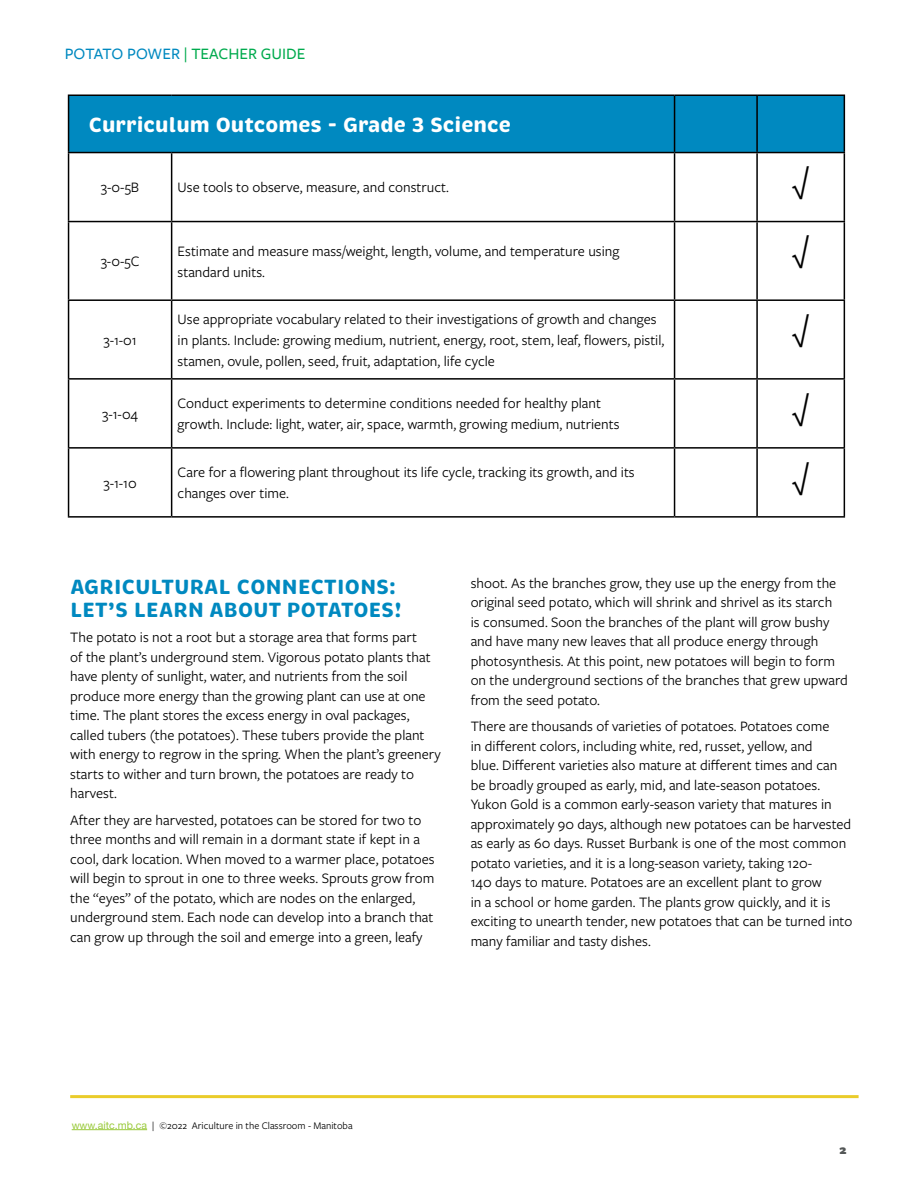
<style>
.page{position:relative;width:918px;height:1188px;background:#fff}
.page>*{position:absolute;margin:0;border:0;box-sizing:border-box;transform-origin:0 0}
.t1{font:33px "Avenir";color:#000}
.t2{font:700 21px/22.5px "Brevia";letter-spacing:.015em;color:#0089c0}
.t3{font:700 21px "Brevia";color:#fff}
.t4{font:500 16.5px "Freight Sans Pro";color:#00ab4e}
.t5{font:15px/19.5px "Freight Sans Pro";color:#000}
.t6{font:900 13.5px "Freight Sans Pro";color:#545757}
.t7{font:10.5px "Freight Sans Pro";color:#000}
.s1{color:#0089c0}
.s2{font-family:"Helvetica Neue";color:#9aca3c}
</style>
<div class="page">
<div style="left:69px;top:96px;width:775px;height:56px;background:#0089c0"></div>
<hr style="left:68px;top:94px;width:104px;height:2px;background:#000">
<hr style="left:68px;top:96px;width:1px;height:56px;background:#000">
<hr style="left:172px;top:94px;width:503px;height:2px;background:#000">
<hr style="left:675px;top:94px;width:82px;height:2px;background:#000">
<hr style="left:674px;top:96px;width:1px;height:56px;background:#000">
<hr style="left:757px;top:94px;width:88px;height:2px;background:#000">
<hr style="left:756px;top:96px;width:2px;height:56px;background:#000">
<hr style="left:844px;top:96px;width:1px;height:56px;background:#000">
<hr style="left:68px;top:152px;width:104px;height:1px;background:#000">
<hr style="left:68px;top:153px;width:1px;height:68px;background:#000">
<hr style="left:172px;top:152px;width:503px;height:1px;background:#000">
<hr style="left:171px;top:153px;width:1px;height:68px;background:#000">
<hr style="left:675px;top:152px;width:82px;height:1px;background:#000">
<hr style="left:674px;top:153px;width:1px;height:68px;background:#000">
<hr style="left:757px;top:152px;width:88px;height:1px;background:#000">
<hr style="left:756px;top:153px;width:2px;height:68px;background:#000">
<hr style="left:844px;top:153px;width:1px;height:68px;background:#000">
<hr style="left:68px;top:221px;width:104px;height:1px;background:#000">
<hr style="left:68px;top:222px;width:1px;height:77px;background:#000">
<hr style="left:172px;top:221px;width:503px;height:1px;background:#000">
<hr style="left:171px;top:222px;width:1px;height:77px;background:#000">
<hr style="left:675px;top:221px;width:82px;height:1px;background:#000">
<hr style="left:674px;top:222px;width:1px;height:77px;background:#000">
<hr style="left:757px;top:221px;width:88px;height:1px;background:#000">
<hr style="left:756px;top:222px;width:2px;height:77px;background:#000">
<hr style="left:844px;top:222px;width:1px;height:77px;background:#000">
<hr style="left:68px;top:299px;width:104px;height:2px;background:#000">
<hr style="left:68px;top:301px;width:1px;height:77px;background:#000">
<hr style="left:172px;top:299px;width:503px;height:2px;background:#000">
<hr style="left:171px;top:301px;width:1px;height:77px;background:#000">
<hr style="left:675px;top:299px;width:82px;height:2px;background:#000">
<hr style="left:674px;top:301px;width:1px;height:77px;background:#000">
<hr style="left:757px;top:299px;width:88px;height:2px;background:#000">
<hr style="left:756px;top:301px;width:2px;height:77px;background:#000">
<hr style="left:844px;top:301px;width:1px;height:77px;background:#000">
<hr style="left:68px;top:378px;width:104px;height:2px;background:#000">
<hr style="left:68px;top:380px;width:1px;height:67px;background:#000">
<hr style="left:172px;top:378px;width:503px;height:2px;background:#000">
<hr style="left:171px;top:380px;width:1px;height:67px;background:#000">
<hr style="left:675px;top:378px;width:82px;height:2px;background:#000">
<hr style="left:674px;top:380px;width:1px;height:67px;background:#000">
<hr style="left:757px;top:378px;width:88px;height:2px;background:#000">
<hr style="left:756px;top:380px;width:2px;height:67px;background:#000">
<hr style="left:844px;top:380px;width:1px;height:67px;background:#000">
<hr style="left:68px;top:447px;width:104px;height:2px;background:#000">
<hr style="left:68px;top:449px;width:1px;height:67px;background:#000">
<hr style="left:172px;top:447px;width:503px;height:2px;background:#000">
<hr style="left:171px;top:449px;width:1px;height:67px;background:#000">
<hr style="left:675px;top:447px;width:82px;height:2px;background:#000">
<hr style="left:674px;top:449px;width:1px;height:67px;background:#000">
<hr style="left:757px;top:447px;width:88px;height:2px;background:#000">
<hr style="left:756px;top:449px;width:2px;height:67px;background:#000">
<hr style="left:844px;top:449px;width:1px;height:67px;background:#000">
<hr style="left:68px;top:516px;width:104px;height:2px;background:#000">
<hr style="left:172px;top:516px;width:503px;height:2px;background:#000">
<hr style="left:675px;top:516px;width:82px;height:2px;background:#000">
<hr style="left:757px;top:516px;width:88px;height:2px;background:#000">
<hr style="left:70px;top:1095px;width:789px;height:3px;background:#eacc2a">
<hr style="left:72px;top:1129px;width:75px;height:1px;background:#9aca3c">
<p class="t4" style="left:65px;top:42px;width:242px"><span class="s1">POTATO POWER</span> | TEACHER GUIDE</p>
<h2 class="t3" style="left:89px;top:112px;width:424px">Curriculum Outcomes - Grade 3 Science</h2>
<p class="t5" style="left:101px;top:177px;width:40px">3-0-5B</p>
<p class="t5" style="left:178px;top:177px;width:273px">Use tools to observe, measure, and construct.</p>
<h1 class="t1" style="left:793px;top:161px;width:18px">√</h1>
<p class="t5" style="left:101px;top:251px;width:40px">3-0-5C</p>
<p class="t5" style="left:178px;top:240px;width:443px;line-height:21px">Estimate and measure mass/weight, length, volume, and temperature using standard units.</p>
<h1 class="t1" style="left:793px;top:230px;width:18px">√</h1>
<p class="t5" style="left:103px;top:329px;width:35px">3-1-01</p>
<p class="t5" style="left:102px;top:403px;width:37px">3-1-04</p>
<p class="t5" style="left:103px;top:472px;width:35px">3-1-10</p>
<p class="t5" style="left:178px;top:308px;width:488px;line-height:21px">Use appropriate vocabulary related to their investigations of growth and changes in plants. Include: growing medium, nutrient, energy, root, stem, leaf, flowers, pistil, stamen, ovule, pollen, seed, fruit, adaptation, life cycle</p>
<h1 class="t1" style="left:793px;top:309px;width:18px">√</h1>
<p class="t5" style="left:178px;top:392px;width:443px;line-height:21px">Conduct experiments to determine conditions needed for healthy plant growth. Include: light, water, air, space, warmth, growing medium, nutrients</p>
<h1 class="t1" style="left:793px;top:388px;width:18px">√</h1>
<p class="t5" style="left:178px;top:461px;width:459px;line-height:21px">Care for a flowering plant throughout its life cycle, tracking its growth, and its changes over time.</p>
<h1 class="t1" style="left:793px;top:457px;width:18px">√</h1>
<h2 class="t2" style="left:70px;top:576px;width:333px">AGRICULTURAL CONNECTIONS:<br>LET’S LEARN ABOUT POTATOES!</h2>
<p class="t5" style="left:70px;top:627px;width:372px">The potato is not a root but a storage area that forms part<br>of the plant’s underground stem. Vigorous potato plants that have plenty of sunlight, water, and nutrients from the soil produce more energy than the growing plant can use at one time. The plant stores the excess energy in oval packages, called tubers (the potatoes). These tubers provide the plant with energy to regrow in the spring. When the plant’s greenery starts to wither and turn brown, the potatoes are ready to harvest.</p>
<p class="t5" style="left:70px;top:810px;width:366px">After they are harvested, potatoes can be stored for two to three months and will remain in a dormant state if kept in a cool, dark location. When moved to a warmer place, potatoes will begin to sprout in one to three weeks. Sprouts grow from the “eyes” of the potato, which are nodes on the enlarged, underground stem. Each node can develop into a branch that can grow up through the soil and emerge into a green, leafy</p>
<p class="t5" style="left:471px;top:573px;width:379px">shoot. As the branches grow, they use up the energy from the original seed potato, which will shrink and shrivel as its starch<br>is consumed. Soon the branches of the plant will grow bushy and have many new leaves that all produce energy through photosynthesis. At this point, new potatoes will begin to form on the underground sections of the branches that grew upward from the seed potato.</p>
<p class="t5" style="left:471px;top:716px;width:383px">There are thousands of varieties of potatoes. Potatoes come<br>in different colors, including white, red, russet, yellow, and<br>blue. Different varieties also mature at different times and can be broadly grouped as early, mid, and late-season potatoes.<br>Yukon Gold is a common early-season variety that matures in approximately 90 days, although new potatoes can be harvested as early as 60 days. Russet Burbank is one of the most common potato varieties, and it is a long-season variety, taking 120-<br>140 days to mature. Potatoes are an excellent plant to grow<br>in a school or home garden. The plants grow quickly, and it is exciting to unearth tender, new potatoes that can be turned into many familiar and tasty dishes.</p>
<p class="t7" style="left:72px;top:1118px;width:282px"><span class="s2">www.aitc.mb.ca</span> | ©2022 Ariculture in the Classroom - Manitoba</p>
<p class="t6" style="left:840px;top:1140px;width:9px">2</p>
</div>
